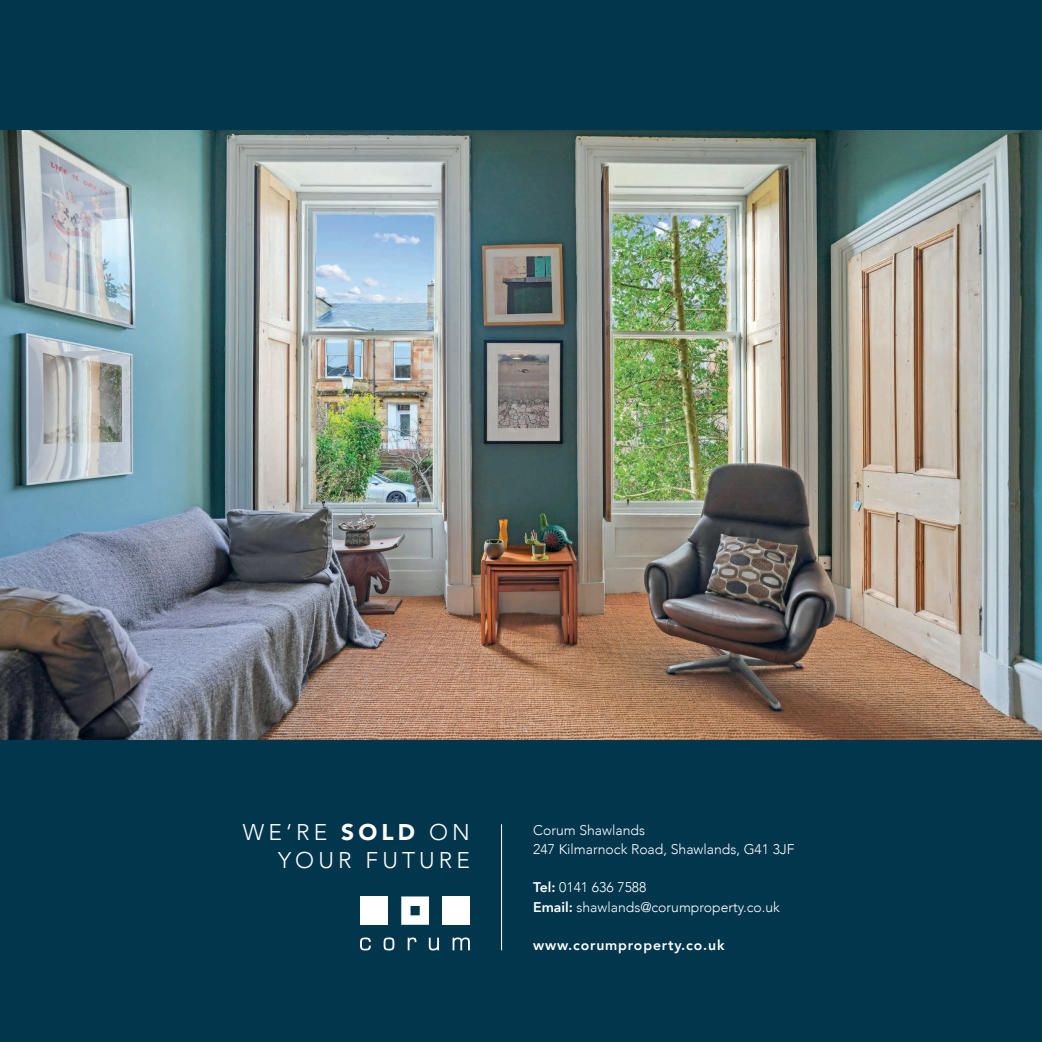
<style>
.page{position:relative;width:1042px;height:1042px;background:#01364d}
.page>*{position:absolute;margin:0;border:0;box-sizing:border-box;transform-origin:0 0}
.t1{font:300 22.75px "Avenir";letter-spacing:.18em;color:#fff}
.t2{font:300 14px "Avenir";color:#fff}
.t3{font:800 14px "Avenir";letter-spacing:.06em;color:#fff}
.s1{font-weight:900}
.s2{font-weight:800}
</style>
<div class="page">
<img style="left:0;top:131px;width:1042px;height:609px">
<div style="left:442px;top:896px;width:28px;height:29px;background:#fff"></div>
<div style="left:360px;top:896px;width:28px;height:29px;background:#fff"></div>
<svg style="left:401px;top:896px;width:28px;height:29px"></svg>
<svg style="left:360px;top:937px;width:11px;height:13px"></svg>
<svg style="left:384px;top:937px;width:10px;height:13px"></svg>
<svg style="left:408px;top:937px;width:8px;height:13px"></svg>
<svg style="left:429px;top:937px;width:10px;height:13px"></svg>
<svg style="left:452px;top:937px;width:18px;height:13px"></svg>
<hr style="left:501px;top:824px;width:1px;height:126px;background:#fff">
<p class="t1" style="left:243px;top:819px;width:228px">WE‘RE <span class="s1">SOLD</span> ON</p>
<p class="t1" style="left:278px;top:846px;width:193px">YOUR FUTURE</p>
<p class="t2" style="left:533px;top:821px;width:113px">Corum Shawlands</p>
<p class="t2" style="left:533px;top:840px;width:263px">247 Kilmarnock Road, Shawlands, G41 3JF</p>
<p class="t2" style="left:533px;top:879px;width:115px"><span class="s2">Tel:</span> 0141 636 7588</p>
<p class="t2" style="left:533px;top:898px;width:248px"><span class="s2">Email:</span> shawlands@corumproperty.co.uk</p>
<p class="t3" style="left:533px;top:934px;width:193px">www.corumproperty.co.uk</p>
</div>
